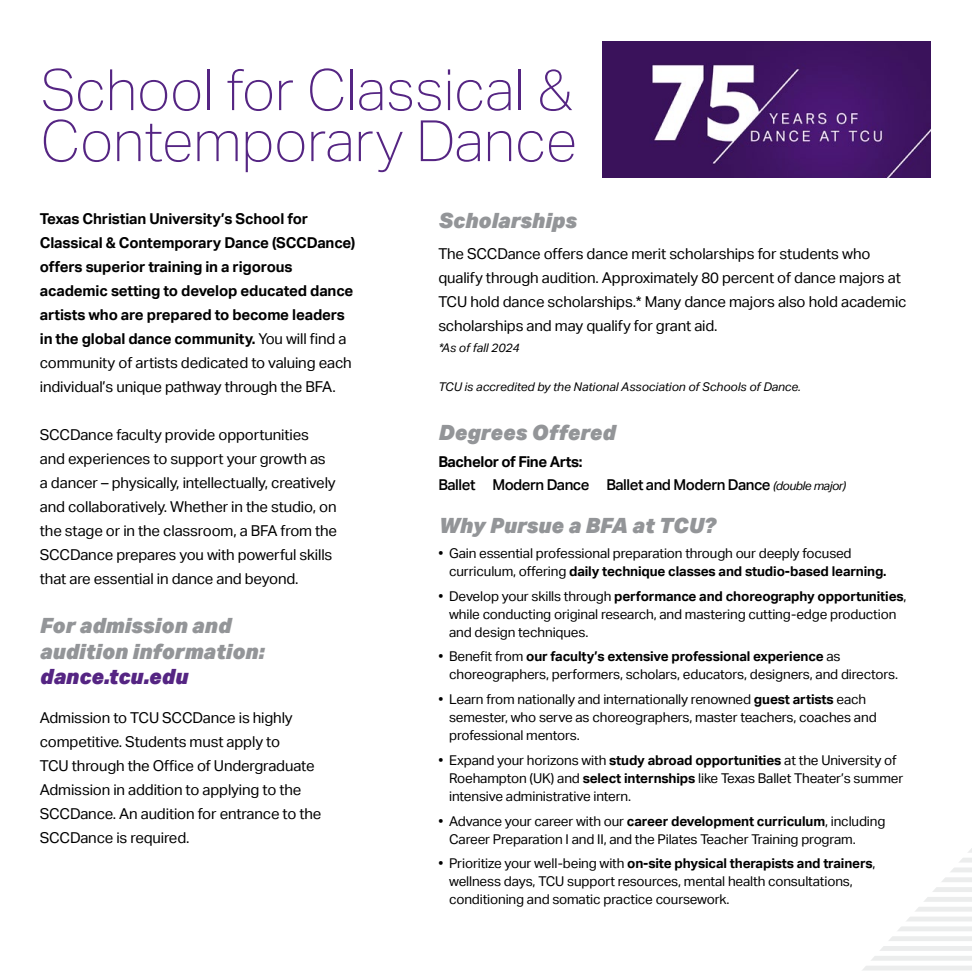
<style>
.page{position:relative;width:972px;height:972px;background:#fff}
.page>*{position:absolute;margin:0;border:0;box-sizing:border-box;transform-origin:0 0}
.t1{font:100 57px/51px "Aktiv Grotesk";color:#552583}
.t2{font:italic 900 21px/25.2px "Aktiv Grotesk";color:#939598}
.t3{font:italic 900 21px "Aktiv Grotesk";color:#552583}
.t4{font:15px/24px "Aktiv Grotesk";letter-spacing:-.01em;color:#000}
.t5{font:700 15px/24px "Aktiv Grotesk";letter-spacing:-.01em;color:#000}
.t6{font:500 15px/23.2px "Aktiv Grotesk";letter-spacing:-.03em;color:#000}
.t7{font:13.5px/18px "Aktiv Grotesk";letter-spacing:-.01em;color:#000}
.t8{font:italic 12px "Aktiv Grotesk";color:#000}
.s1{font-weight:400}
.s2{font-weight:700}
.s3{font-weight:400;font-style:italic;font-size:12px}
</style>
<div class="page">
<svg style="left:637px;top:177px;width:335px;height:794px"></svg>
<img style="left:602px;top:41px;width:329px;height:136px">
<h1 class="t1" style="left:40px;top:65px;width:538px">School for Classical &amp;<br>Contemporary Dance</h1>
<p class="t5" style="left:40px;top:207px;width:317px">Texas Christian University’s School for Classical &amp; Contemporary Dance (SCCDance) offers superior training in a rigorous academic setting to develop educated dance artists who are prepared to become leaders in the global dance community. <span class="s1">You will find a community of artists dedicated to valuing each individual’s unique pathway through the BFA.</span></p>
<p class="t4" style="left:40px;top:423px;width:299px">SCCDance faculty provide opportunities and experiences to support your growth as a dancer – physically, intellectually, creatively and collaboratively. Whether in the studio, on the stage or in the classroom, a BFA from the SCCDance prepares you with powerful skills that are essential in dance and beyond.</p>
<h2 class="t2" style="left:40px;top:613px;width:226px">For admission and audition information:</h2>
<h2 class="t3" style="left:40px;top:663px;width:150px">dance.tcu.edu</h2>
<p class="t4" style="left:40px;top:706px;width:283px">Admission to TCU SCCDance is highly competitive. Students must apply to<br>TCU through the Office of Undergraduate Admission in addition to applying to the SCCDance. An audition for entrance to the SCCDance is required.</p>
<h2 class="t2" style="left:438px;top:208px;width:140px">Scholarships</h2>
<p class="t4" style="left:438px;top:242px;width:470px">The SCCDance offers dance merit scholarships for students who qualify through audition. Approximately 80 percent of dance majors at TCU hold dance scholarships.* Many dance majors also hold academic scholarships and may qualify for grant aid.</p>
<p class="t8" style="left:438px;top:341px;width:83px">*As of fall 2024</p>
<p class="t8" style="left:438px;top:379px;width:364px">TCU is accredited by the National Association of Schools of Dance.</p>
<h2 class="t2" style="left:438px;top:419px;width:179px">Degrees Offered</h2>
<p class="t6" style="left:438px;top:450px;width:409px"><span class="s2">Bachelor of Fine Arts:<br></span>Ballet Modern Dance Ballet and Modern Dance <span class="s3">(double major)</span></p>
<h2 class="t2" style="left:438px;top:513px;width:279px">Why Pursue a BFA at TCU?</h2>
<p class="t7" style="left:449px;top:544px;width:439px;text-indent:-11px">• Gain essential professional preparation through our deeply focused curriculum, offering <span class="s2">daily technique classes and studio-based learning.</span></p>
<p class="t7" style="left:449px;top:587px;width:459px;text-indent:-11px">• Develop your skills through <span class="s2">performance and choreography opportunities</span>, while conducting original research, and mastering cutting-edge production and design techniques.</p>
<p class="t7" style="left:449px;top:648px;width:451px;text-indent:-11px">• Benefit from <span class="s2">our faculty’s extensive professional experience</span> as choreographers, performers, scholars, educators, designers, and directors.</p>
<p class="t7" style="left:449px;top:691px;width:429px;text-indent:-11px">• Learn from nationally and internationally renowned <span class="s2">guest artists</span> each semester, who serve as choreographers, master teachers, coaches and professional mentors.</p>
<p class="t7" style="left:449px;top:751px;width:456px;text-indent:-11px">• Expand your horizons with <span class="s2">study abroad opportunities</span> at the University of<br>Roehampton (UK) and <span class="s2">select internships</span> like Texas Ballet Theater’s summer intensive administrative intern.</p>
<p class="t7" style="left:449px;top:812px;width:438px;text-indent:-11px">• Advance your career with our <span class="s2">career development curriculum</span>, including<br>Career Preparation I and II, and the Pilates Teacher Training program.</p>
<p class="t7" style="left:449px;top:855px;width:428px;text-indent:-11px">• Prioritize your well-being with <span class="s2">on-site physical therapists and trainers</span>, wellness days, TCU support resources, mental health consultations, conditioning and somatic practice coursework.</p>
</div>
